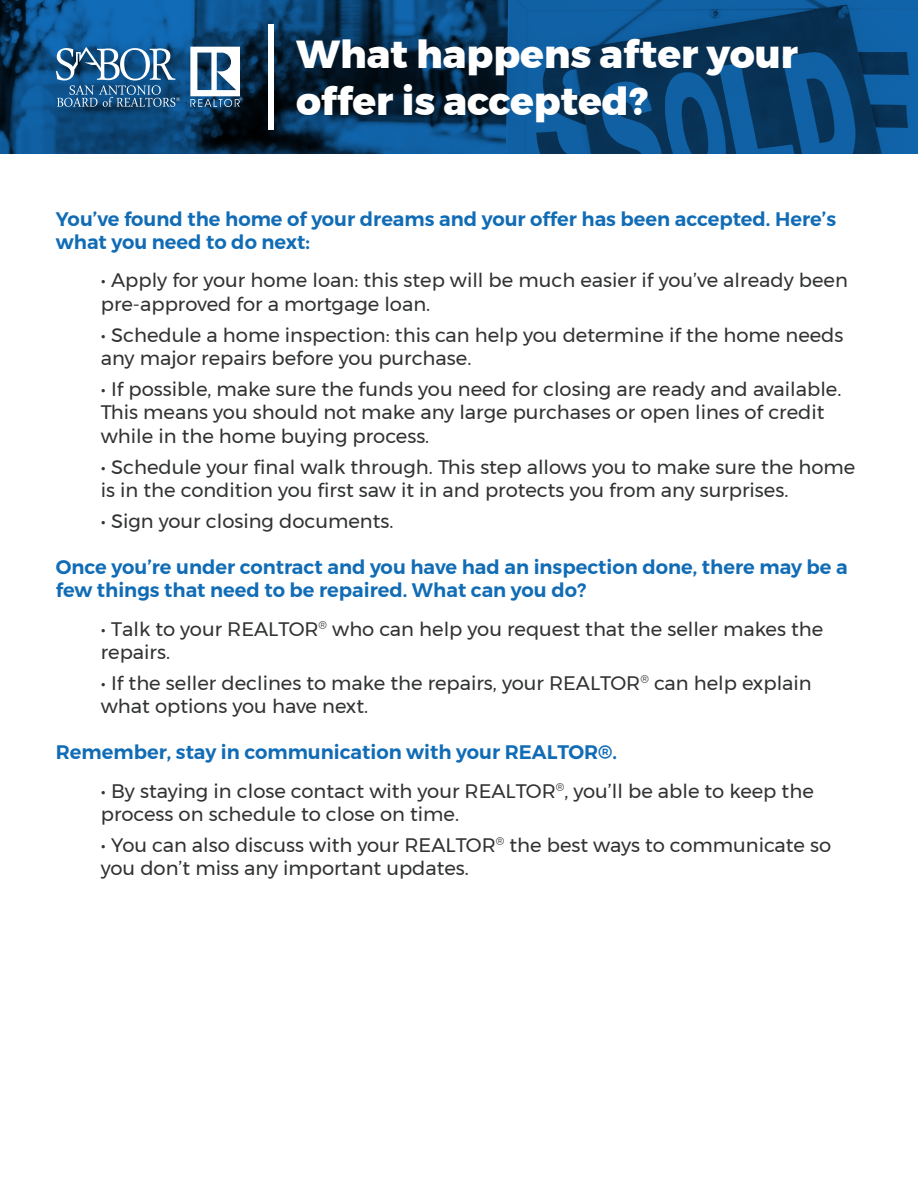
<style>
.page{position:relative;width:918px;height:1188px;background:#fff}
.page>*{position:absolute;margin:0;border:0;box-sizing:border-box;transform-origin:0 0}
.t1{font:800 39px/46.8px "Montserrat";color:#fff}
.t2{font:19.5px/23.4px "Montserrat";color:#313232}
.t3{font:600 19.5px/23.4px "Montserrat";color:#116cb6}
</style>
<div class="page">
<svg style="left:0;top:0;width:918px;height:154px;background:#0a416f"></svg>
<svg style="left:56px;top:47px;width:124px;height:60px;background:#42739d"></svg>
<svg style="left:190px;top:47px;width:52px;height:60px"></svg>
<div style="left:268px;top:24px;width:6px;height:106px;background:#fff"></div>
<h1 class="t1" style="left:296px;top:31px;width:504px">What happens after your offer is accepted?</h1>
<p class="t3" style="left:56px;top:207px;width:782px">You’ve found the home of your dreams and your offer has been accepted. Here’s what you need to do next:</p>
<p class="t2" style="left:101px;top:268px;width:749px">• Apply for your home loan: this step will be much easier if you’ve already been pre-approved for a mortgage loan.</p>
<p class="t2" style="left:101px;top:323px;width:744px">• Schedule a home inspection: this can help you determine if the home needs any major repairs before you purchase.</p>
<p class="t2" style="left:101px;top:377px;width:742px">• If possible, make sure the funds you need for closing are ready and available.<br>This means you should not make any large purchases or open lines of credit while in the home buying process.</p>
<p class="t2" style="left:101px;top:455px;width:756px">• Schedule your final walk through. This step allows you to make sure the home is in the condition you first saw it in and protects you from any surprises.</p>
<p class="t2" style="left:101px;top:509px;width:294px">• Sign your closing documents.</p>
<p class="t3" style="left:56px;top:555px;width:793px">Once you’re under contract and you have had an inspection done, there may be a few things that need to be repaired. What can you do?</p>
<p class="t2" style="left:101px;top:617px;width:724px">• Talk to your REALTOR<sup>®</sup> who can help you request that the seller makes the repairs.</p>
<p class="t2" style="left:101px;top:671px;width:712px">• If the seller declines to make the repairs, your REALTOR<sup>®</sup> can help explain what options you have next.</p>
<p class="t3" style="left:56px;top:741px;width:563px">Remember, stay in communication with your REALTOR®.</p>
<p class="t2" style="left:101px;top:779px;width:714px">• By staying in close contact with your REALTOR<sup>®</sup>, you’ll be able to keep the process on schedule to close on time.</p>
<p class="t2" style="left:101px;top:833px;width:732px">• You can also discuss with your REALTOR<sup>®</sup> the best ways to communicate so you don’t miss any important updates.</p>
</div>
